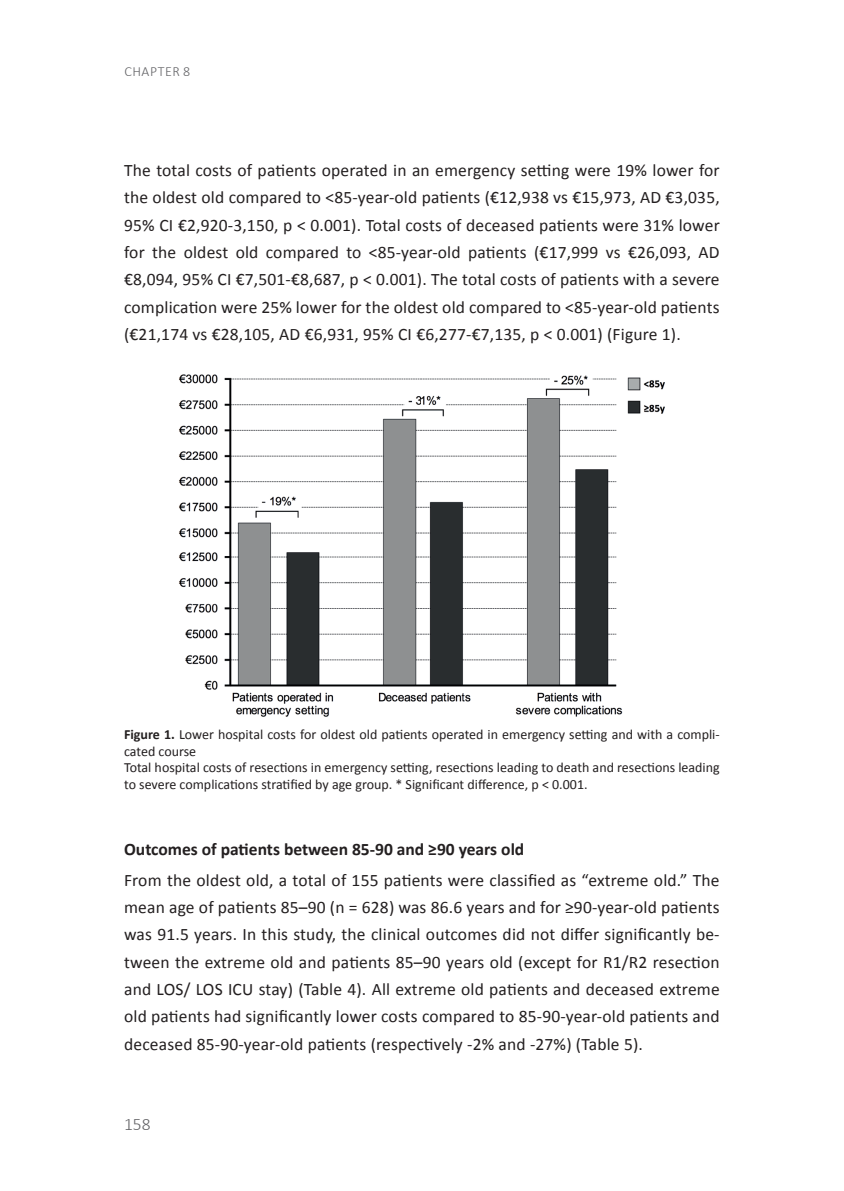
<style>
.page{position:relative;width:844px;height:1191px;background:#fff}
.page>*{position:absolute;margin:0;border:0;box-sizing:border-box;transform-origin:0 0}
.t1{font:17.5px/27.3px "Calibri";letter-spacing:.01em;color:#231f20;text-align:justify}
.t2{font:700 17.5px "Calibri";color:#231f20}
.t3{font:300 17.5px "Calibri";color:#636366}
.t4{font:14px/16.8px "Calibri";color:#231f20}
.t5{font:300 14px "Calibri";letter-spacing:.04em;color:#636366}
.s1{font-weight:700}
</style>
<div class="page">
<img style="left:179px;top:374px;width:486px;height:343px">
<p class="t5" style="left:124px;top:63px;width:67px">CHAPTER 8</p>
<p class="t1" style="left:124px;top:157px;width:597px">The total costs of patients operated in an emergency setting were 19% lower for the oldest old compared to &lt;85-year-old patients (€12,938 vs €15,973, AD €3,035, 95% CI €2,920-3,150, p &lt; 0.001). Total costs of deceased patients were 31% lower for the oldest old compared to &lt;85-year-old patients (€17,999 vs €26,093, AD €8,094, 95% CI €7,501-€8,687, p &lt; 0.001). The total costs of patients with a severe complication were 25% lower for the oldest old compared to &lt;85-year-old patients (€21,174 vs €28,105, AD €6,931, 95% CI €6,277-€7,135, p &lt; 0.001) (Figure 1).</p>
<p class="t4" style="left:124px;top:726px;width:597px"><span class="s1">Figure 1.</span> Lower hospital costs for oldest old patients operated in emergency setting and with a compli&shy;cated course<br>Total hospital costs of resections in emergency setting, resections leading to death and resections leading to severe complications stratified by age group. * Significant difference, p &lt; 0.001.</p>
<p class="t2" style="left:124px;top:838px;width:401px">Outcomes of patients between 85-90 and ≥90 years old</p>
<p class="t1" style="left:124px;top:866px;width:597px">From the oldest old, a total of 155 patients were classified as “extreme old.” The mean age of patients 85–90 (n = 628) was 86.6 years and for ≥90-year-old patients was 91.5 years. In this study, the clinical outcomes did not differ significantly be&shy;tween the extreme old and patients 85–90 years old (except for R1/R2 resection and LOS/ LOS ICU stay) (Table 4). All extreme old patients and deceased extreme old patients had significantly lower costs compared to 85-90-year-old patients and deceased 85-90-year-old patients (respectively -2% and -27%) (Table 5).</p>
<p class="t3" style="left:124px;top:1113px;width:28px">158</p>
</div>
